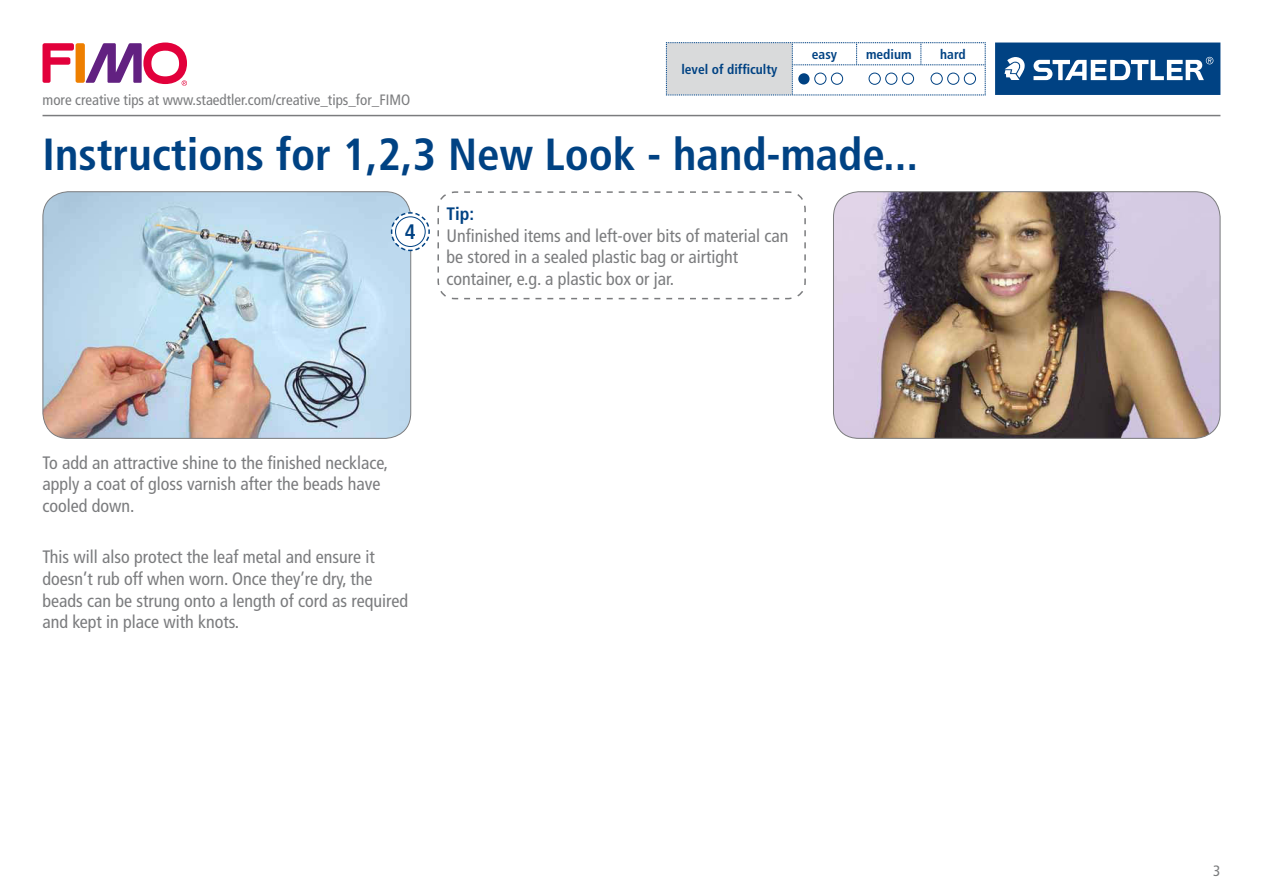
<style>
.page{position:relative;width:1263px;height:893px;background:#fff}
.page>*{position:absolute;margin:0;border:0;box-sizing:border-box;transform-origin:0 0}
.t1{font:700 condensed 45px "Frutiger";color:#004283}
.t2{font:700 condensed 21px "Frutiger";color:#004283}
.t3{font:condensed 18px/21.6px "Frutiger";color:#7b7c7e}
.t4{font:700 condensed 18px "Frutiger";color:#004283}
.t5{font:condensed 15px "Frutiger";color:#7b7c7e}
.t6{font:700 condensed 13.5px "Frutiger";color:#004283}
</style>
<div class="page">
<div style="left:995px;top:43px;width:225px;height:52px;background:#004283"></div>
<svg style="left:1004px;top:57px;width:21px;height:23px"></svg>
<svg style="left:1033px;top:57px;width:180px;height:23px"></svg>
<hr style="left:43px;top:115px;width:1177px;height:1px;background:#7b7c7e">
<svg style="left:666px;top:42px;width:320px;height:54px"></svg>
<div style="left:798px;top:73px;width:11px;height:12px;background:#004283;border-radius:50%"></div>
<div style="left:814px;top:73px;width:12px;height:12px;border:1px solid #004283;border-radius:50%"></div>
<div style="left:831px;top:73px;width:12px;height:12px;border:1px solid #004283;border-radius:50%"></div>
<div style="left:869px;top:73px;width:11px;height:12px;border:1px solid #004283;border-radius:50%"></div>
<div style="left:885px;top:73px;width:12px;height:12px;border:1px solid #004283;border-radius:50%"></div>
<div style="left:902px;top:73px;width:12px;height:12px;border:1px solid #004283;border-radius:50%"></div>
<div style="left:931px;top:73px;width:11px;height:12px;border:1px solid #004283;border-radius:50%"></div>
<div style="left:947px;top:73px;width:12px;height:12px;border:1px solid #004283;border-radius:50%"></div>
<div style="left:964px;top:73px;width:12px;height:12px;border:1px solid #004283;border-radius:50%"></div>
<img style="left:43px;top:192px;width:368px;height:246px">
<div style="left:43px;top:191px;width:368px;height:248px;border:1px solid #7b7c7e;border-radius:26px"></div>
<svg style="left:390px;top:211px;width:40px;height:41px"></svg>
<div style="left:395px;top:217px;width:30px;height:29px;background:#fff;border-radius:50%"></div>
<div style="left:395px;top:216px;width:31px;height:31px;border:1px solid #004283;border-radius:50%"></div>
<img style="left:833px;top:192px;width:387px;height:246px">
<div style="left:833px;top:191px;width:387px;height:248px;border:1px solid #7b7c7e;border-radius:26px"></div>
<svg style="left:437px;top:191px;width:369px;height:109px"></svg>
<svg style="left:43px;top:43px;width:31px;height:40px"></svg>
<div style="left:76px;top:43px;width:9px;height:40px;background:#ee7f00;border-radius:2px"></div>
<svg style="left:85px;top:43px;width:102px;height:43px"></svg>
<p class="t5" style="left:43px;top:91px;width:369px">more creative tips at www.staedtler.com/creative_tips_for_FIMO</p>
<p class="t6" style="left:681px;top:61px;width:98px">level of difficulty</p>
<p class="t6" style="left:812px;top:46px;width:27px">easy</p>
<p class="t6" style="left:866px;top:46px;width:47px">medium</p>
<p class="t6" style="left:940px;top:46px;width:27px">hard</p>
<h1 class="t1" style="left:43px;top:128px;width:877px">Instructions for 1,2,3 New Look - hand-made...</h1>
<p class="t4" style="left:446px;top:203px;width:29px">Tip:</p>
<p class="t3" style="left:446px;top:225px;width:343px">Unfinished items and left-over bits of material can be stored in a sealed plastic bag or airtight container, e.g. a plastic box or jar.</p>
<p class="t2" style="left:405px;top:220px;width:12px">4</p>
<p class="t3" style="left:43px;top:452px;width:347px">To add an attractive shine to the finished necklace, apply a coat of gloss varnish after the beads have cooled down.</p>
<p class="t3" style="left:43px;top:546px;width:367px">This will also protect the leaf metal and ensure it doesn’t rub off when worn. Once they’re dry, the beads can be strung onto a length of cord as required and kept in place with knots.</p>
<p class="t5" style="left:1213px;top:862px;width:9px">3</p>
</div>
